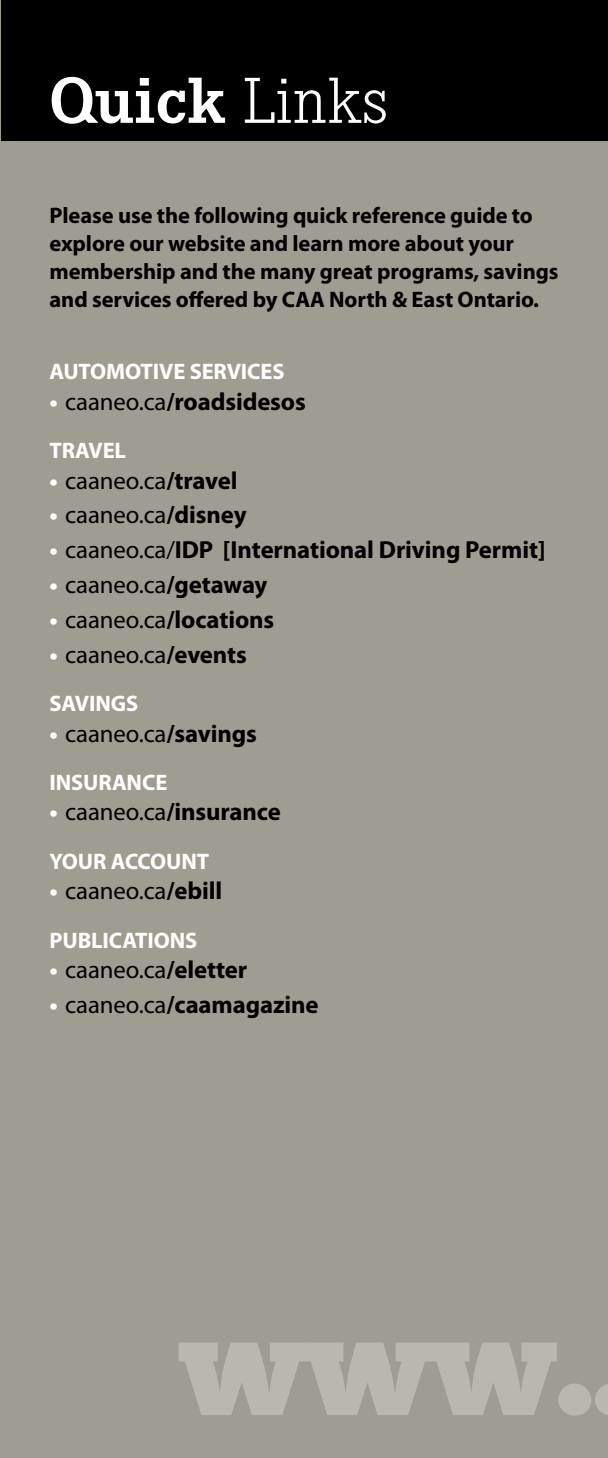
<style>
.page{position:relative;width:608px;height:1458px;background:#9f9c92}
.page>*{position:absolute;margin:0;border:0;box-sizing:border-box;transform-origin:0 0}
.t1{font:144.9px "Chunk Five";color:#bab7af}
.t2{font:700 67.5px "Corporate E";color:#fff}
.t3{font:700 24.75px "Myriad Pro";letter-spacing:-.005em;color:#000}
.t4{font:24.75px "Myriad Pro";letter-spacing:-.005em;color:#000}
.t5{font:700 22.5px/28.1px "Myriad Pro";letter-spacing:-.005em;color:#000}
.t6{font:700 22.5px "Myriad Pro";letter-spacing:-.005em;color:#fff}
.s1{font-weight:300}
.s2{color:#fff}
.s3{font-weight:400}
.s4{font-weight:700;color:#fff}
.s5{font-weight:700}
</style>
<div class="page">
<div style="left:1px;top:0;width:607px;height:141px;background:#000"></div>
<h2 class="t2" style="left:50px;top:62px;width:340px">Quick <span class="s1">Links</span></h2>
<p class="t5" style="left:50px;top:201px;width:510px">Please use the following quick reference guide to explore our website and learn more about your membership and the many great programs, savings and services offered by CAA North &amp; East Ontario.</p>
<p class="t6" style="left:50px;top:357px;width:236px">AUTOMOTIVE SERVICES</p>
<p class="t3" style="left:50px;top:385px;width:258px"><span class="s2">•</span> <span class="s3">caaneo.ca</span>/roadsidesos</p>
<p class="t6" style="left:50px;top:436px;width:78px">TRAVEL</p>
<p class="t4" style="left:50px;top:465px;width:189px"><span class="s4">•</span> caaneo.ca<span class="s5">/travel</span></p>
<p class="t4" style="left:50px;top:500px;width:198px"><span class="s4">•</span> caaneo.ca<span class="s5">/disney</span></p>
<p class="t3" style="left:50px;top:534px;width:497px"><span class="s2">•</span> <span class="s3">caaneo.ca/</span>IDP [International Driving Permit]</p>
<p class="t4" style="left:50px;top:570px;width:219px"><span class="s4">•</span> caaneo.ca<span class="s5">/getaway</span></p>
<p class="t3" style="left:50px;top:604px;width:226px"><span class="s2">•</span> <span class="s3">caaneo.ca</span>/locations</p>
<p class="t4" style="left:50px;top:639px;width:199px"><span class="s4">•</span> caaneo.ca<span class="s5">/events</span></p>
<p class="t6" style="left:50px;top:689px;width:90px">SAVINGS</p>
<p class="t4" style="left:50px;top:718px;width:209px"><span class="s4">•</span> caaneo.ca<span class="s5">/savings</span></p>
<p class="t6" style="left:50px;top:768px;width:119px">INSURANCE</p>
<p class="t3" style="left:50px;top:796px;width:233px"><span class="s2">•</span> <span class="s3">caaneo.ca</span>/insurance</p>
<p class="t6" style="left:50px;top:847px;width:161px">YOUR ACCOUNT</p>
<p class="t4" style="left:50px;top:876px;width:174px"><span class="s4">•</span> caaneo.ca<span class="s5">/ebill</span></p>
<p class="t6" style="left:50px;top:925px;width:149px">PUBLICATIONS</p>
<p class="t4" style="left:50px;top:954px;width:199px"><span class="s4">•</span> caaneo.ca<span class="s5">/eletter</span></p>
<p class="t3" style="left:50px;top:988px;width:270px"><span class="s2">•</span> <span class="s3">caaneo.ca</span>/caamagazine</p>
<h1 class="t1" style="left:179px;top:1297px;width:416px">www.</h1>
</div>
